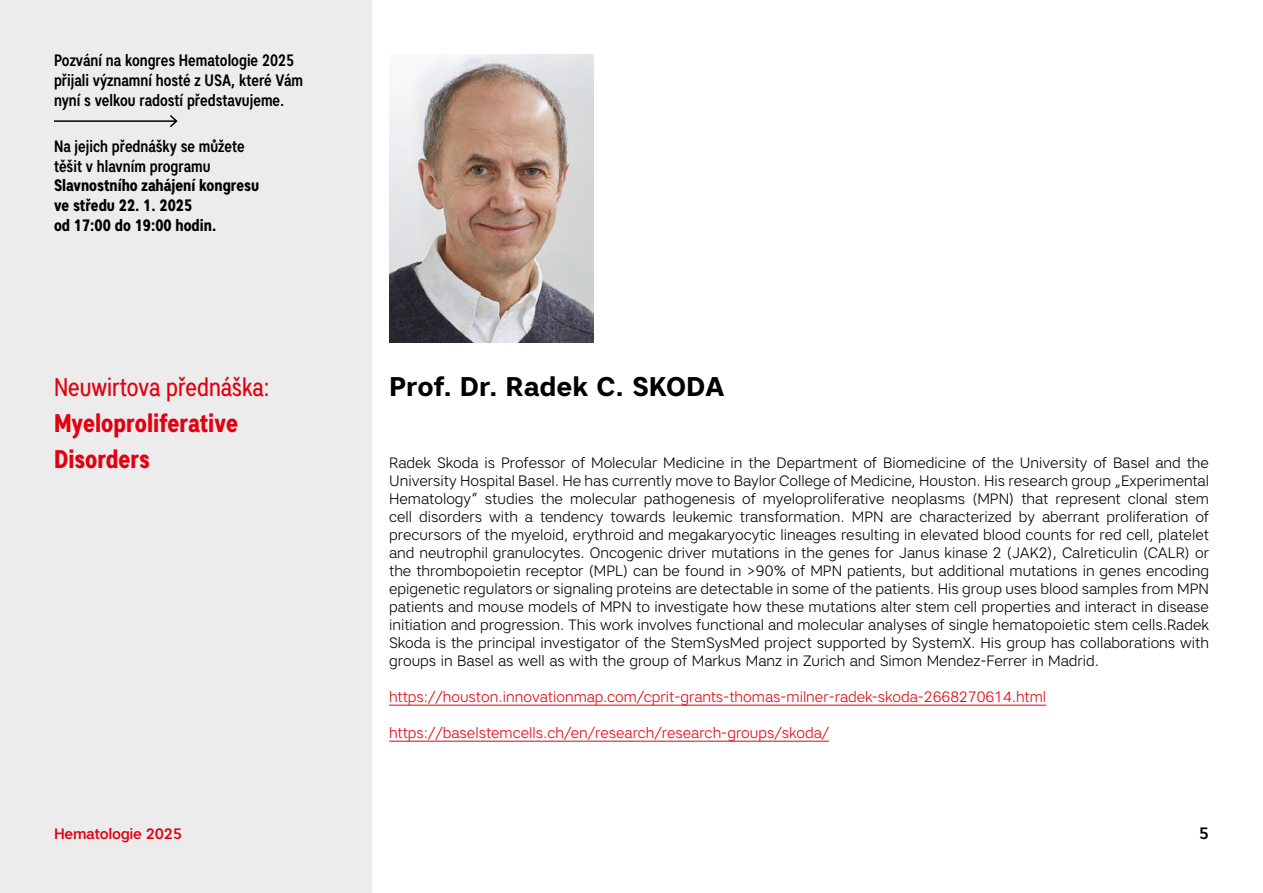
<style>
.page{position:relative;width:1263px;height:893px;background:#fff}
.page>*{position:absolute;margin:0;border:0;box-sizing:border-box;transform-origin:0 0}
.t1{font:700 27px "Artico";color:#000}
.t2{font:700 condensed 25.5px/36px "Artico";color:#e3000f}
.t3{font:25.5px "Artico Condensed";color:#e3000f}
.t4{font:500 condensed 16.5px/19.8px "Artico";color:#000}
.t5{font:700 condensed 16.5px/19.8px "Artico";color:#000}
.t6{font:500 16.5px "Artico";color:#000}
.t7{font:500 15.15px "Artico";letter-spacing:-.02em;color:#e3000f}
.t8{font:300 15px/18px "Artico";color:#000;text-align:justify}
.t9{font:300 15px "Artico";color:#e3000f}
</style>
<div class="page">
<div style="left:0;top:0;width:371px;height:893px;background:#ececed"></div>
<hr style="left:389px;top:705px;width:657px;height:1px;background:#e3000f">
<hr style="left:389px;top:741px;width:440px;height:1px;background:#e3000f">
<img style="left:389px;top:54px;width:204px;height:288px">
<hr style="left:54px;top:120px;width:122px;height:2px;background:#000">
<svg style="left:168px;top:115px;width:10px;height:13px"></svg>
<p class="t4" style="left:54px;top:50px;width:251px">Pozvání na kongres Hematologie 2025 přijali významní hosté z USA, které Vám nyní s velkou radostí představujeme.</p>
<p class="t4" style="left:54px;top:136px;width:192px">Na jejich přednášky se můžete těšit v hlavním programu</p>
<p class="t5" style="left:54px;top:175px;width:207px">Slavnostního zahájení kongresu ve středu 22. 1. 2025<br>od 17:00 do 19:00 hodin.</p>
<h2 class="t3" style="left:54px;top:370px;width:217px">Neuwirtova přednáška:</h2>
<h2 class="t2" style="left:54px;top:405px;width:186px">Myeloproliferative<br>Disorders</h2>
<h1 class="t1" style="left:389px;top:369px;width:337px">Prof. Dr. Radek C. SKODA</h1>
<p class="t8" style="left:389px;top:453px;width:821px">Radek Skoda is Professor of Molecular Medicine in the Department of Biomedicine of the University of Basel and the University Hospital Basel. He has currently move to Baylor College of Medicine, Houston. His research group „Experimental Hematology“ studies the molecular pathogenesis of myeloproliferative neoplasms (MPN) that represent clonal stem cell disorders with a tendency towards leukemic transformation. MPN are characterized by aberrant proliferation of precursors of the myeloid, erythroid and megakaryocytic lineages resulting in elevated blood counts for red cell, platelet and neutrophil granulocytes. Oncogenic driver mutations in the genes for Janus kinase 2 (JAK2), Calreticulin (CALR) or the thrombopoietin receptor (MPL) can be found in &gt;90% of MPN patients, but additional mutations in genes encoding epigenetic regulators or signaling proteins are detectable in some of the patients. His group uses blood samples from MPN patients and mouse models of MPN to investigate how these mutations alter stem cell properties and interact in disease initiation and progression. This work involves functional and molecular analyses of single hematopoietic stem cells.Radek Skoda is the principal investigator of the StemSysMed project supported by SystemX. His group has collaborations with groups in Basel as well as with the group of Markus Manz in Zurich and Simon Mendez-Ferrer in Madrid.</p>
<p class="t9" style="left:389px;top:687px;width:659px">https://houston.innovationmap.com/cprit-grants-thomas-milner-radek-skoda-2668270614.html</p>
<p class="t9" style="left:389px;top:723px;width:441px">https://baselstemcells.ch/en/research/research-groups/skoda/</p>
<p class="t7" style="left:54px;top:824px;width:130px">Hematologie 2025</p>
<p class="t6" style="left:1199px;top:822px;width:12px">5</p>
</div>
